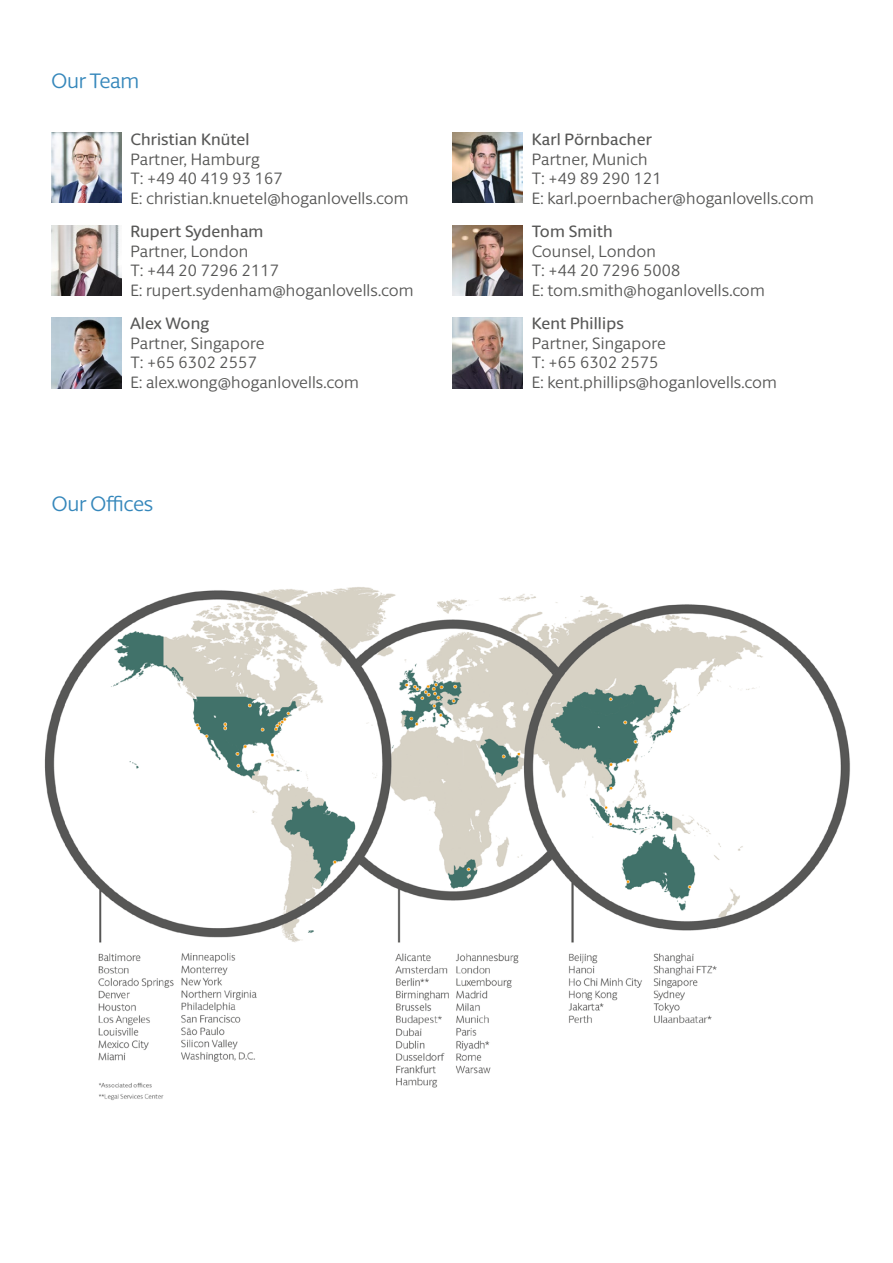
<style>
.page{position:relative;width:893px;height:1263px;background:#fff}
.page>*{position:absolute;margin:0;border:0;box-sizing:border-box;transform-origin:0 0}
.t1{font:21px "Berlingske Sans Round";letter-spacing:-.015em;color:#3587bb}
.t2{font:16.5px/19.8px "Berlingske Sans Round";letter-spacing:.01em;color:#575756}
.t3{font:500 16.5px "Berlingske Sans Round";letter-spacing:.01em;color:#575756}
</style>
<div class="page">
<img style="left:44px;top:587px;width:806px;height:514px">
<img style="left:452px;top:132px;width:70px;height:71px">
<img style="left:51px;top:132px;width:71px;height:71px">
<img style="left:51px;top:318px;width:71px;height:70px">
<img style="left:452px;top:318px;width:70px;height:70px">
<img style="left:51px;top:225px;width:71px;height:71px">
<img style="left:452px;top:225px;width:70px;height:71px">
<p class="t1" style="left:51px;top:66px;width:90px">Our Team</p>
<p class="t3" style="left:130px;top:128px;width:121px">Christian Knütel</p>
<p class="t2" style="left:130px;top:148px;width:280px">Partner, Hamburg<br>T: +49 40 419 93 167<br>E: christian.knuetel@hoganlovells.com</p>
<p class="t3" style="left:130px;top:220px;width:135px">Rupert Sydenham</p>
<p class="t2" style="left:130px;top:240px;width:285px">Partner, London<br>T: +44 20 7296 2117<br>E: rupert.sydenham@hoganlovells.com</p>
<p class="t3" style="left:130px;top:311px;width:80px">Alex Wong</p>
<p class="t2" style="left:130px;top:332px;width:230px">Partner, Singapore<br>T: +65 6302 2557<br>E: alex.wong@hoganlovells.com</p>
<p class="t1" style="left:51px;top:489px;width:103px">Our Offices</p>
<p class="t3" style="left:532px;top:128px;width:121px">Karl Pörnbacher</p>
<p class="t2" style="left:532px;top:148px;width:283px">Partner, Munich<br>T: +49 89 290 121<br>E: karl.poernbacher@hoganlovells.com</p>
<p class="t3" style="left:532px;top:220px;width:82px">Tom Smith</p>
<p class="t2" style="left:532px;top:240px;width:235px">Counsel, London<br>T: +44 20 7296 5008<br>E: tom.smith@hoganlovells.com</p>
<p class="t3" style="left:532px;top:311px;width:94px">Kent Phillips</p>
<p class="t2" style="left:532px;top:332px;width:247px">Partner, Singapore<br>T: +65 6302 2575<br>E: kent.phillips@hoganlovells.com</p>
</div>
